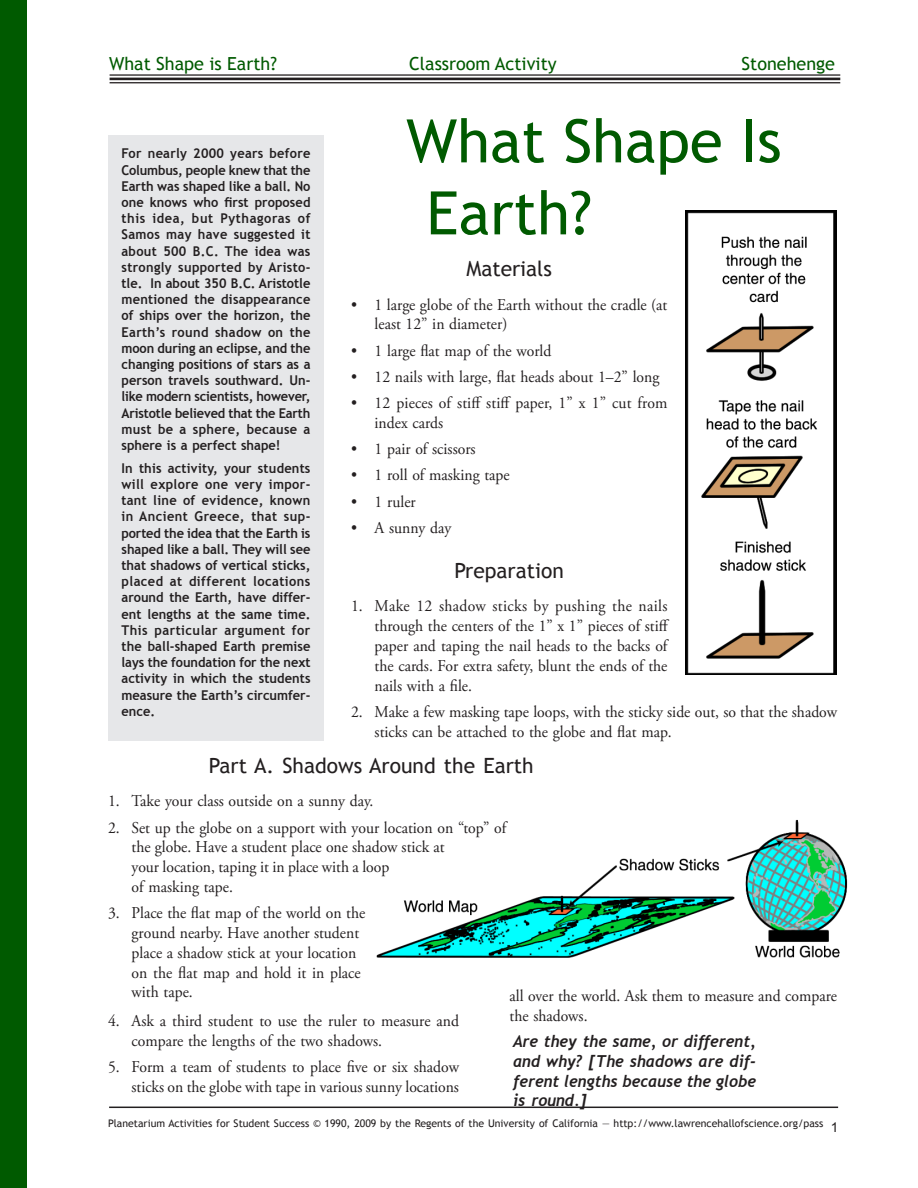
<style>
.page{position:relative;width:918px;height:1188px;background:#fff}
.page>*{position:absolute;margin:0;border:0;box-sizing:border-box;transform-origin:0 0}
.Book_Title{font:60px/72px "Trebuchet MS";color:#005a00}
.Subhead{font:21px "Trebuchet MS";color:#231f20}
.PASS_Header{font:18px "Trebuchet MS";color:#005a00}
.BodyHangingIndent{font:16.5px/19.8px "Adobe Garamond Pro";color:#231f20;scale:.95 1}
.BodyQuestion{font:italic 700 16.5px/19.8px "Trebuchet";color:#231f20;text-align:justify;scale:.95 1}
.BoxBody{font:700 13.5px/16.2px "Trebuchet MS";color:#231f20;text-align:justify;scale:.95 1}
.t1{font:13.5px "Arial";color:#231f20}
.Footnote{font:10.5px "Trebuchet MS";color:#231f20}
</style>
<div class="page">
<hr style="left:109px;top:1107px;width:729px;height:1px;background:#231f20">
<hr style="left:110px;top:74px;width:730px;height:2px;background:#231f20">
<hr style="left:110px;top:78px;width:730px;height:2px;background:#231f20">
<hr style="left:110px;top:82px;width:730px;height:1px;background:#231f20">
<div style="left:108px;top:135px;width:216px;height:606px;background:#e6e7e9"></div>
<img style="left:376px;top:819px;width:472px;height:139px">
<img style="left:686px;top:210px;width:151px;height:465px">
<div style="left:1px;top:1px;width:25px;height:1186px;background:#005a00"></div>
<div style="left:0;top:0;width:27px;height:1188px;border:2px solid #005a00"></div>
<p class="PASS_Header" style="left:109px;top:53px;width:169px">What Shape is Earth?</p>
<p class="PASS_Header" style="left:409px;top:53px;width:149px">Classroom Activity</p>
<p class="PASS_Header" style="left:742px;top:53px;width:95px">Stonehenge</p>
<p class="BoxBody" style="left:122px;top:146px;width:200px">For nearly 2000 years before Columbus, people knew that the Earth was shaped like a ball. No one knows who first proposed this idea, but Pythagoras of Samos may have suggested it about 500 B.C. The idea was strongly supported by Aristo&shy;tle. In about 350 B.C. Aristotle mentioned the disappearance of ships over the horizon, the Earth’s round shadow on the moon during an eclipse, and the changing positions of stars as a person travels southward. Un&shy;like modern scientists, however, Aristotle believed that the Earth must be a sphere, because a sphere is a perfect shape!</p>
<p class="BoxBody" style="left:122px;top:460px;width:200px">In this activity, your students will explore one very impor&shy;tant line of evidence, known in Ancient Greece, that sup&shy;ported the idea that the Earth is shaped like a ball. They will see that shadows of vertical sticks, placed at different locations around the Earth, have differ&shy;ent lengths at the same time.<br>This particular argument for the ball-shaped Earth premise lays the foundation for the next activity in which the students measure the Earth’s circumfer&shy;ence.</p>
<p class="Book_Title" style="left:426px;top:106px;width:357px;text-indent:-20px">What Shape Is<br>Earth?</p>
<p class="Subhead" style="left:466px;top:256px;width:87px">Materials</p>
<p class="BodyHangingIndent" style="left:375px;top:295px;width:310px;text-indent:-24px">• 1 large globe of the Earth without the cradle (at least 12” in diameter)</p>
<p class="BodyHangingIndent" style="left:351px;top:341px;width:213px">• 1 large flat map of the world</p>
<p class="BodyHangingIndent" style="left:351px;top:367px;width:326px">• 12 nails with large, flat heads about 1–2” long</p>
<p class="BodyHangingIndent" style="left:375px;top:394px;width:310px;text-indent:-24px">• 12 pieces of stiff stiff paper, 1” x 1” cut from index cards</p>
<p class="BodyHangingIndent" style="left:351px;top:440px;width:133px">• 1 pair of scissors</p>
<p class="BodyHangingIndent" style="left:351px;top:466px;width:169px">• 1 roll of masking tape</p>
<p class="BodyHangingIndent" style="left:351px;top:492px;width:70px">• 1 ruler</p>
<p class="BodyHangingIndent" style="left:351px;top:518px;width:107px">• A sunny day</p>
<p class="Subhead" style="left:455px;top:558px;width:111px">Preparation</p>
<p class="BodyHangingIndent" style="left:375px;top:597px;width:312px;text-align:justify;text-indent:-24px">1. Make 12 shadow sticks by pushing the nails through the centers of the 1” x 1” pieces of stiff paper and taping the nail heads to the backs of the cards. For extra safety, blunt the ends of the nails with a file.</p>
<p class="BodyHangingIndent" style="left:375px;top:702px;width:488px;text-indent:-24px">2. Make a few masking tape loops, with the sticky side out, so that the shadow sticks can be attached to the globe and flat map.</p>
<p class="Subhead" style="left:209px;top:753px;width:326px">Part A. Shadows Around the Earth</p>
<p class="BodyHangingIndent" style="left:108px;top:792px;width:281px">1. Take your class outside on a sunny day.</p>
<p class="BodyHangingIndent" style="left:132px;top:818px;width:396px;text-indent:-24px">2. Set up the globe on a support with your location on “top” of the globe. Have a student place one shadow stick at<br>your location, taping it in place with a loop<br>of masking tape.</p>
<p class="BodyHangingIndent" style="left:132px;top:904px;width:247px;text-indent:-24px">3. Place the flat map of the world on the ground nearby. Have another student place a shadow stick at your location on the flat map and hold it in place with tape.</p>
<p class="BodyHangingIndent" style="left:132px;top:1012px;width:346px;text-indent:-24px">4. Ask a third student to use the ruler to measure and compare the lengths of the two shadows.</p>
<p class="BodyHangingIndent" style="left:108px;top:1058px;width:371px;text-align:right">5. Form a team of students to place five or six shadow sticks on the globe with tape in various sunny locations</p>
<p class="BodyHangingIndent" style="left:510px;top:986px;width:346px">all over the world. Ask them to measure and compare the shadows.</p>
<p class="BodyQuestion" style="left:513px;top:1031px;width:257px">Are they the same, or different, and why? [The shadows are dif&shy;ferent lengths because the globe is round.]</p>
<p class="Footnote" style="left:108px;top:1117px;width:717px">Planetarium Activities for Student Success © 1990, 2009 by the Regents of the University of California — http://www.lawrencehallofscience.org/pass</p>
<p class="t1" style="left:831px;top:1118px;width:9px">1</p>
</div>
